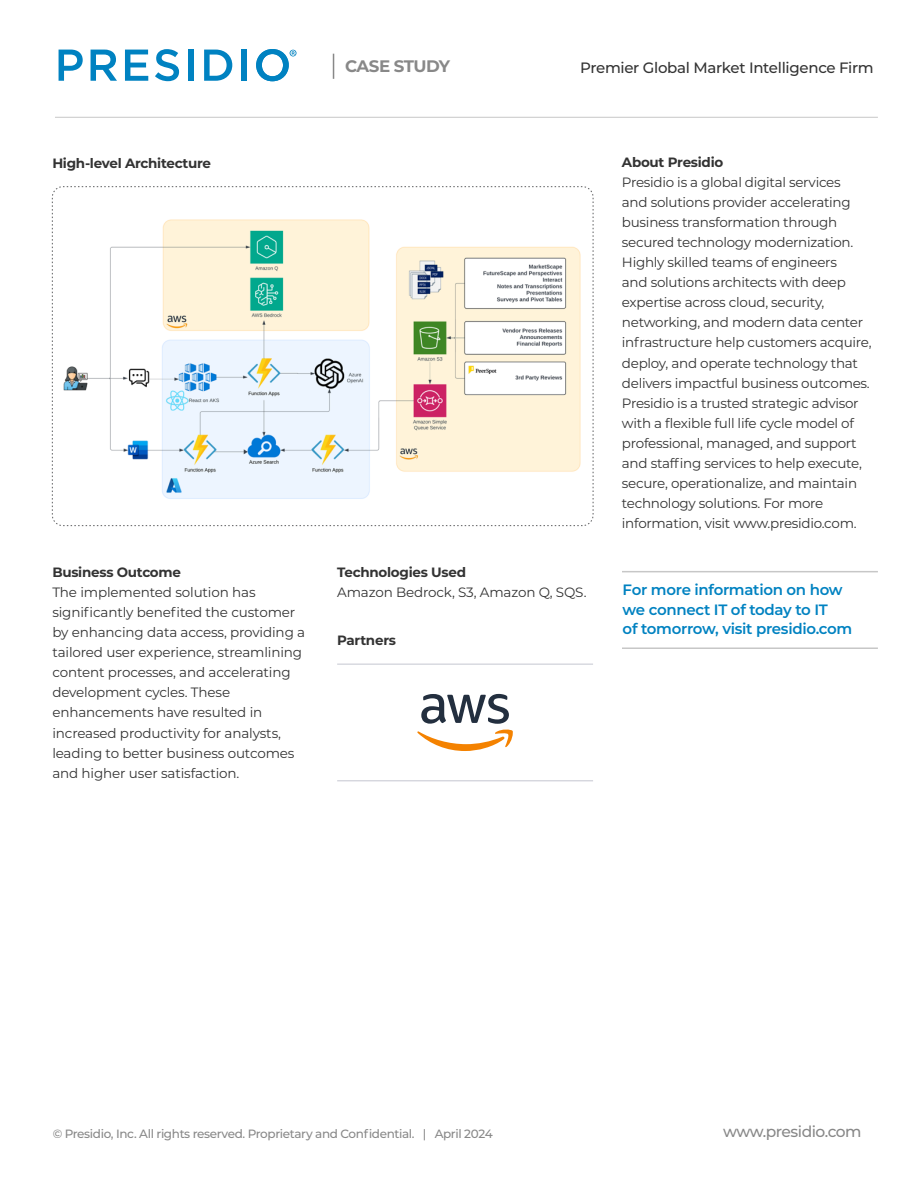
<style>
.page{position:relative;width:918px;height:1188px;background:#fff}
.page>*{position:absolute;margin:0;border:0;box-sizing:border-box;transform-origin:0 0}
.t1{font:700 16.65px "Montserrat";letter-spacing:-.04em;color:#888}
.t2{font:500 15.45px "Montserrat";letter-spacing:-.03em;color:#888}
.t3{font:600 15px/19.5px "Montserrat";letter-spacing:-.02em;color:#0082c1}
.t4{font:500 15px "Montserrat";letter-spacing:-.02em;color:#333}
.t5{font:13.5px/20.1px "Montserrat";letter-spacing:-.02em;color:#333}
.t6{font:700 13.5px "Montserrat";letter-spacing:-.02em;color:#333}
.t7{font:500 12px "Montserrat";letter-spacing:-.03em;color:#888}
</style>
<div class="page">
<hr style="left:55px;top:117px;width:823px;height:1px;background:#c7c7c7">
<svg style="left:59px;top:50px;width:24px;height:31px"></svg>
<svg style="left:91px;top:50px;width:26px;height:31px"></svg>
<svg style="left:125px;top:50px;width:23px;height:31px"></svg>
<svg style="left:155px;top:49px;width:24px;height:32px"></svg>
<div style="left:188px;top:50px;width:6px;height:31px;background:#0082c1"></div>
<svg style="left:204px;top:50px;width:28px;height:31px"></svg>
<div style="left:242px;top:50px;width:5px;height:31px;background:#0082c1"></div>
<svg style="left:256px;top:49px;width:41px;height:32px"></svg>
<svg style="left:333px;top:54px;width:1px;height:25px"></svg>
<hr style="left:622px;top:571px;width:256px;height:1px;background:#c7c7c7">
<hr style="left:622px;top:647px;width:256px;height:2px;background:#c7c7c7">
<svg style="left:417px;top:694px;width:96px;height:57px"></svg>
<hr style="left:337px;top:664px;width:256px;height:1px;background:#c4c6d0">
<hr style="left:337px;top:780px;width:256px;height:1px;background:#c4c6d0">
<img style="left:63px;top:219px;width:518px;height:280px">
<p class="t6" style="left:52px;top:153px;width:160px">High-level Architecture</p>
<p class="t6" style="left:52px;top:562px;width:130px">Business Outcome</p>
<p class="t5" style="left:52px;top:581px;width:254px">The implemented solution has significantly benefited the customer by enhancing data access, providing a tailored user experience, streamlining content processes, and accelerating development cycles. These enhancements have resulted in increased productivity for analysts, leading to better business outcomes and higher user satisfaction.</p>
<p class="t1" style="left:345px;top:55px;width:107px">CASE STUDY</p>
<p class="t4" style="left:580px;top:57px;width:295px">Premier Global Market Intelligence Firm</p>
<p class="t6" style="left:337px;top:562px;width:130px">Technologies Used</p>
<p class="t5" style="left:337px;top:581px;width:251px">Amazon Bedrock, S3, Amazon Q, SQS.</p>
<p class="t6" style="left:337px;top:631px;width:60px">Partners</p>
<p class="t6" style="left:622px;top:152px;width:103px">About Presidio</p>
<p class="t5" style="left:622px;top:171px;width:251px">Presidio is a global digital services<br>and solutions provider accelerating business transformation through secured technology modernization.<br>Highly skilled teams of engineers<br>and solutions architects with deep expertise across cloud, security, networking, and modern data center infrastructure help customers acquire, deploy, and operate technology that delivers impactful business outcomes.<br>Presidio is a trusted strategic advisor with a flexible full life cycle model of professional, managed, and support and staffing services to help execute, secure, operationalize, and maintain technology solutions. For more information, visit www.presidio.com.</p>
<p class="t3" style="left:623px;top:579px;width:231px">For more information on how we connect IT of today to IT<br>of tomorrow, visit presidio.com</p>
<p class="t7" style="left:53px;top:1126px;width:442px">© Presidio, Inc. All rights reserved. Proprietary and Confidential. | April 2024</p>
<p class="t2" style="left:723px;top:1121px;width:140px">www.presidio.com</p>
</div>
